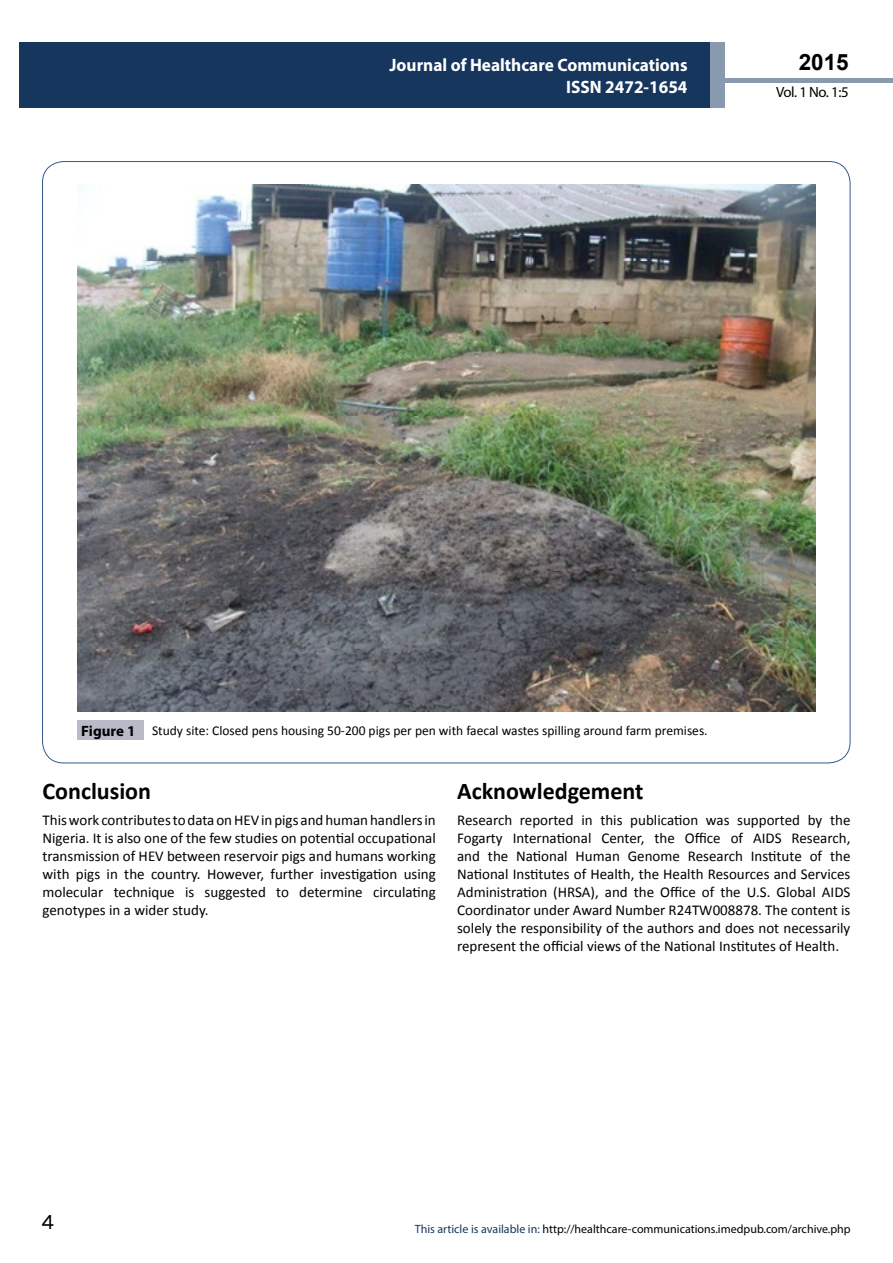
<style>
.page{position:relative;width:893px;height:1263px;background:#fff}
.page>*{position:absolute;margin:0;border:0;box-sizing:border-box;transform-origin:0 0}
.t1{font:25.5px "Tunga";color:#000}
.t2{font:700 24px "Calibri";color:#000}
.t3{font:700 22.5px "Arial";color:#000}
.t4{font:700 18px/21.6px "Myriad Pro";color:#fff;text-align:right;scale:.96 1}
.t5{font:15px/18px "Calibri";color:#000;text-align:justify}
.t6{font:14.85px "Myriad Pro";color:#000}
.t7{font:13.5px "Calibri";color:#000}
.t8{font:12px "Myriad Pro";color:#000}
.s1{font-family:"Myriad Pro";font-weight:700;font-size:15px}
.s2{color:#16365d}
</style>
<div class="page">
<hr style="left:725px;top:78px;width:168px;height:4px;background:#8a9aae">
<div style="left:19px;top:42px;width:690px;height:66px;background:#16365d"></div>
<div style="left:709px;top:42px;width:16px;height:66px;background:#8a9aae"></div>
<div style="left:77px;top:720px;width:67px;height:20px;background:#b9bac8"></div>
<img style="left:77px;top:184px;width:738px;height:528px">
<p class="t4" style="left:517px;top:53px;width:198px">ARCHIVOS DE MEDICINA<br>ISSN 1698-9 65</p>
<h3 class="t3" style="left:799px;top:47px;width:52px">2015</h3>
<p class="t4" style="left:389px;top:54px;width:312px">Journal of Healthcare Communications<br>ISSN 2472-1654</p>
<p class="t6" style="left:776px;top:83px;width:74px">Vol. 1 No. 1:5</p>
<p class="t7" style="left:81px;top:722px;width:628px"><span class="s1">Figure 1</span> Study site: Closed pens housing 50-200 pigs per pen with faecal wastes spilling around farm premises.</p>
<h2 class="t2" style="left:43px;top:775px;width:110px">Conclusion</h2>
<p class="t5" style="left:43px;top:811px;width:395px">This work contributes to data on HEV in pigs and human handlers in Nigeria. It is also one of the few studies on potential occupational transmission of HEV between reservoir pigs and humans working with pigs in the country. However, further investigation using molecular technique is suggested to determine circulating genotypes in a wider study.</p>
<h2 class="t2" style="left:457px;top:775px;width:188px">Acknowledgement</h2>
<p class="t5" style="left:457px;top:811px;width:395px">Research reported in this publication was supported by the Fogarty International Center, the Office of AIDS Research, and the National Human Genome Research Institute of the National Institutes of Health, the Health Resources and Services Administration (HRSA), and the Office of the U.S. Global AIDS Coordinator under Award Number R24TW008878. The content is solely the responsibility of the authors and does not necessarily represent the official views of the National Institutes of Health.</p>
<h1 class="t1" style="left:41px;top:1205px;width:15px">4</h1>
<p class="t8" style="left:415px;top:1221px;width:437px"><span class="s2">This article is available in:</span> http://healthcare-communications.imedpub.com/archive.php</p>
</div>
